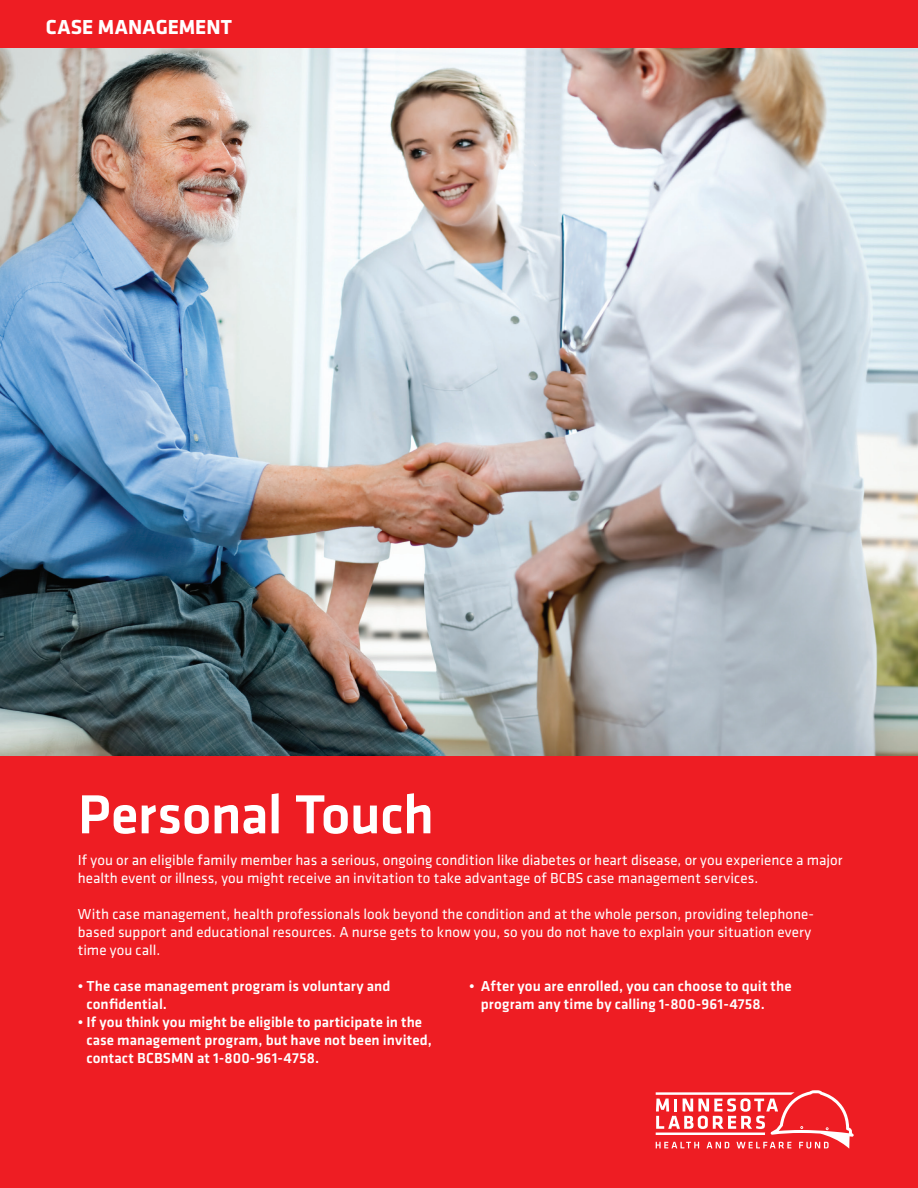
<style>
.page{position:relative;width:918px;height:1188px;background:#fff}
.page>*{position:absolute;margin:0;border:0;box-sizing:border-box;transform-origin:0 0}
.t1{font:500 57px "Klavika";letter-spacing:-.015em;color:#fff}
.t2{font:700 21px "Klavika";letter-spacing:.005em;color:#fff}
.t3{font:15px/18px "Klavika";letter-spacing:.005em;color:#fff}
.t4{font:500 15px/18px "Klavika";letter-spacing:.005em;color:#fff}
</style>
<div class="page">
<div style="left:0;top:0;width:918px;height:49px;background:#ee1d23"></div>
<img style="left:0;top:49px;width:918px;height:707px">
<div style="left:0;top:756px;width:918px;height:432px;background:#ee1d23"></div>
<svg style="left:656px;top:1090px;width:198px;height:59px"></svg>
<p class="t2" style="left:46px;top:16px;width:188px">CASE MANAGEMENT</p>
<p class="t1" style="left:78px;top:783px;width:358px">Personal Touch</p>
<p class="t3" style="left:78px;top:851px;width:766px">If you or an eligible family member has a serious, ongoing condition like diabetes or heart disease, or you experience a major health event or illness, you might receive an invitation to take advantage of BCBS case management services.</p>
<p class="t3" style="left:78px;top:905px;width:738px">With case management, health professionals look beyond the condition and at the whole person, providing telephone&shy;based support and educational resources. A nurse gets to know you, so you do not have to explain your situation every time you call.</p>
<p class="t4" style="left:86px;top:977px;width:306px;text-indent:-9px">• The case management program is voluntary and confidential.</p>
<p class="t4" style="left:86px;top:1013px;width:347px;text-indent:-9px">• If you think you might be eligible to participate in the case management program, but have not been invited, contact BCBSMN at 1-800-961-4758.</p>
<p class="t4" style="left:481px;top:977px;width:312px;text-indent:-12px">• After you are enrolled, you can choose to quit the program any time by calling 1-800-961-4758.</p>
</div>
